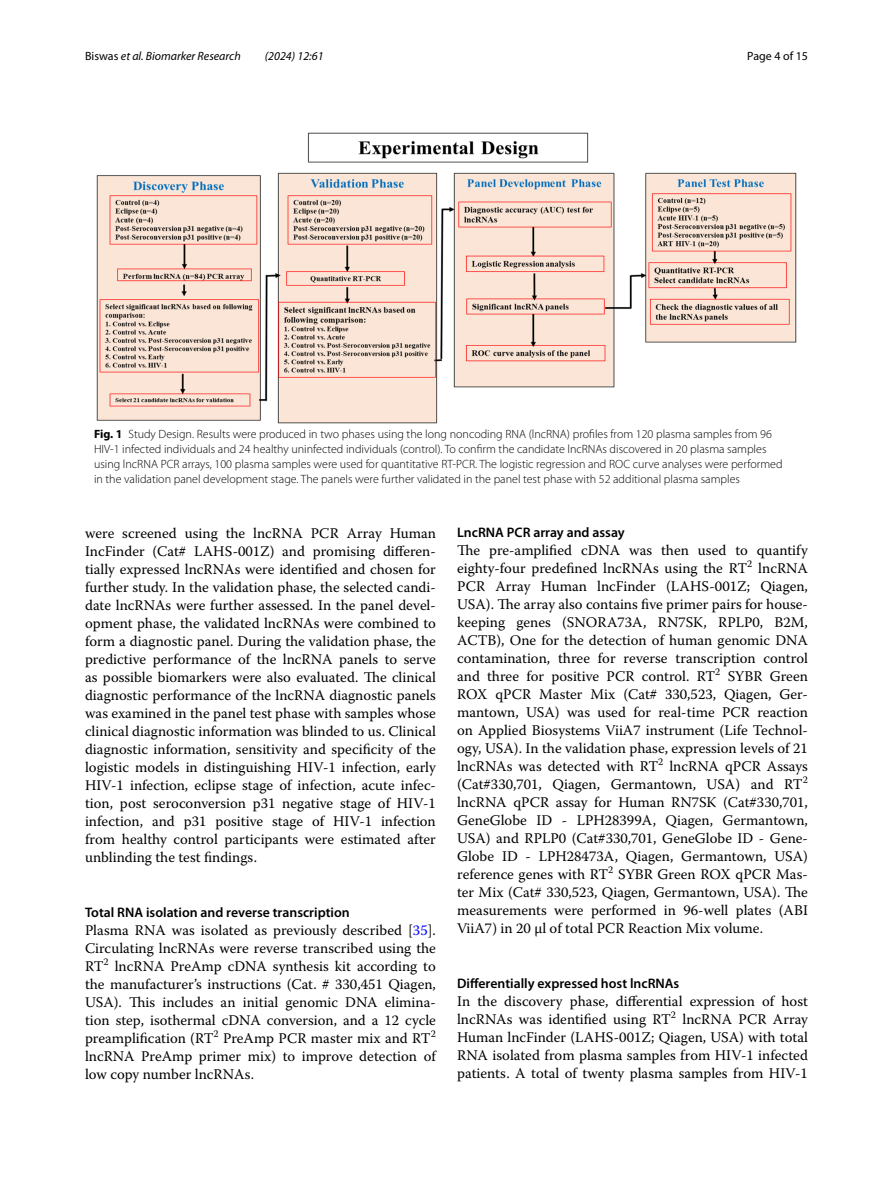
<style>
.page{position:relative;width:893px;height:1187px;background:#fff}
.page>*{position:absolute;margin:0;border:0;box-sizing:border-box;transform-origin:0 0}
.t1{font:14.7px/18px "Warnock Pro";color:#000;text-align:justify}
.t2{font:600 13.8px "Myriad Pro";color:#000}
.t3{font:300 12px/15px "Myriad Pro";color:#000}
.t4{font:italic 12px "Myriad Pro";color:#000}
.t5{font:12px "Myriad Pro";color:#000}
.s1{font-style:normal}
.s2{font-weight:700}
.s3{color:#00f}
</style>
<div class="page">
<img style="left:96px;top:133px;width:701px;height:290px">
<p class="t4" style="left:85px;top:48px;width:157px"><span class="s1">Biswas</span> et al. Biomarker Research</p>
<p class="t4" style="left:265px;top:48px;width:60px">(2024) 12:61</p>
<p class="t5" style="left:747px;top:49px;width:62px">Page 4 of 15</p>
<p class="t3" style="left:94px;top:427px;width:690px"><span class="s2">Fig. 1</span> Study Design. Results were produced in two phases using the long noncoding RNA (lncRNA) profiles from 120 plasma samples from 96<br>HIV-1 infected individuals and 24 healthy uninfected individuals (control). To confirm the candidate lncRNAs discovered in 20 plasma samples using lncRNA PCR arrays, 100 plasma samples were used for quantitative RT-PCR. The logistic regression and ROC curve analyses were performed in the validation panel development stage. The panels were further validated in the panel test phase with 52 additional plasma samples</p>
<p class="t1" style="left:85px;top:523px;width:352px">were screened using the lncRNA PCR Array Human IncFinder (Cat# LAHS-001Z) and promising differen&shy;tially expressed lncRNAs were identified and chosen for further study. In the validation phase, the selected candi&shy;date lncRNAs were further assessed. In the panel devel&shy;opment phase, the validated lncRNAs were combined to form a diagnostic panel. During the validation phase, the predictive performance of the lncRNA panels to serve as possible biomarkers were also evaluated. The clinical diagnostic performance of the lncRNA diagnostic panels was examined in the panel test phase with samples whose clinical diagnostic information was blinded to us. Clinical diagnostic information, sensitivity and specificity of the logistic models in distinguishing HIV-1 infection, early HIV-1 infection, eclipse stage of infection, acute infec&shy;tion, post seroconversion p31 negative stage of HIV-1 infection, and p31 positive stage of HIV-1 infection from healthy control participants were estimated after unblinding the test findings.</p>
<p class="t2" style="left:85px;top:903px;width:266px">Total RNA isolation and reverse transcription</p>
<p class="t1" style="left:85px;top:920px;width:352px">Plasma RNA was isolated as previously described [<span class="s3">35</span>].<br>Circulating lncRNAs were reverse transcribed using the RT<sup>2</sup> lncRNA PreAmp cDNA synthesis kit according to the manufacturer’s instructions (Cat. # 330,451 Qiagen, USA). This includes an initial genomic DNA elimina&shy;tion step, isothermal cDNA conversion, and a 12 cycle preamplification (RT<sup>2</sup> PreAmp PCR master mix and RT<sup>2 </sup>lncRNA PreAmp primer mix) to improve detection of low copy number lncRNAs.</p>
<p class="t2" style="left:457px;top:523px;width:169px">LncRNA PCR array and assay</p>
<p class="t1" style="left:457px;top:541px;width:352px">The pre-amplified cDNA was then used to quantify eighty-four predefined lncRNAs using the RT<sup>2</sup> lncRNA PCR Array Human lncFinder (LAHS-001Z; Qiagen, USA). The array also contains five primer pairs for house&shy;keeping genes (SNORA73A, RN7SK, RPLP0, B2M, ACTB), One for the detection of human genomic DNA contamination, three for reverse transcription control and three for positive PCR control. RT<sup>2</sup> SYBR Green ROX qPCR Master Mix (Cat# 330,523, Qiagen, Ger&shy;mantown, USA) was used for real-time PCR reaction on Applied Biosystems ViiA7 instrument (Life Technol&shy;ogy, USA). In the validation phase, expression levels of 21 lncRNAs was detected with RT<sup>2</sup> lncRNA qPCR Assays (Cat#330,701, Qiagen, Germantown, USA) and RT<sup>2 </sup>lncRNA qPCR assay for Human RN7SK (Cat#330,701, GeneGlobe ID - LPH28399A, Qiagen, Germantown, USA) and RPLP0 (Cat#330,701, GeneGlobe ID - Gene-Globe ID - LPH28473A, Qiagen, Germantown, USA) reference genes with RT<sup>2</sup> SYBR Green ROX qPCR Mas&shy;ter Mix (Cat# 330,523, Qiagen, Germantown, USA). The measurements were performed in 96-well plates (ABI ViiA7) in 20 µl of total PCR Reaction Mix volume.</p>
<p class="t2" style="left:457px;top:974px;width:224px">Differentially expressed host lncRNAs</p>
<p class="t1" style="left:457px;top:992px;width:352px">In the discovery phase, differential expression of host lncRNAs was identified using RT<sup>2</sup> lncRNA PCR Array Human lncFinder (LAHS-001Z; Qiagen, USA) with total RNA isolated from plasma samples from HIV-1 infected patients. A total of twenty plasma samples from HIV-1</p>
</div>
